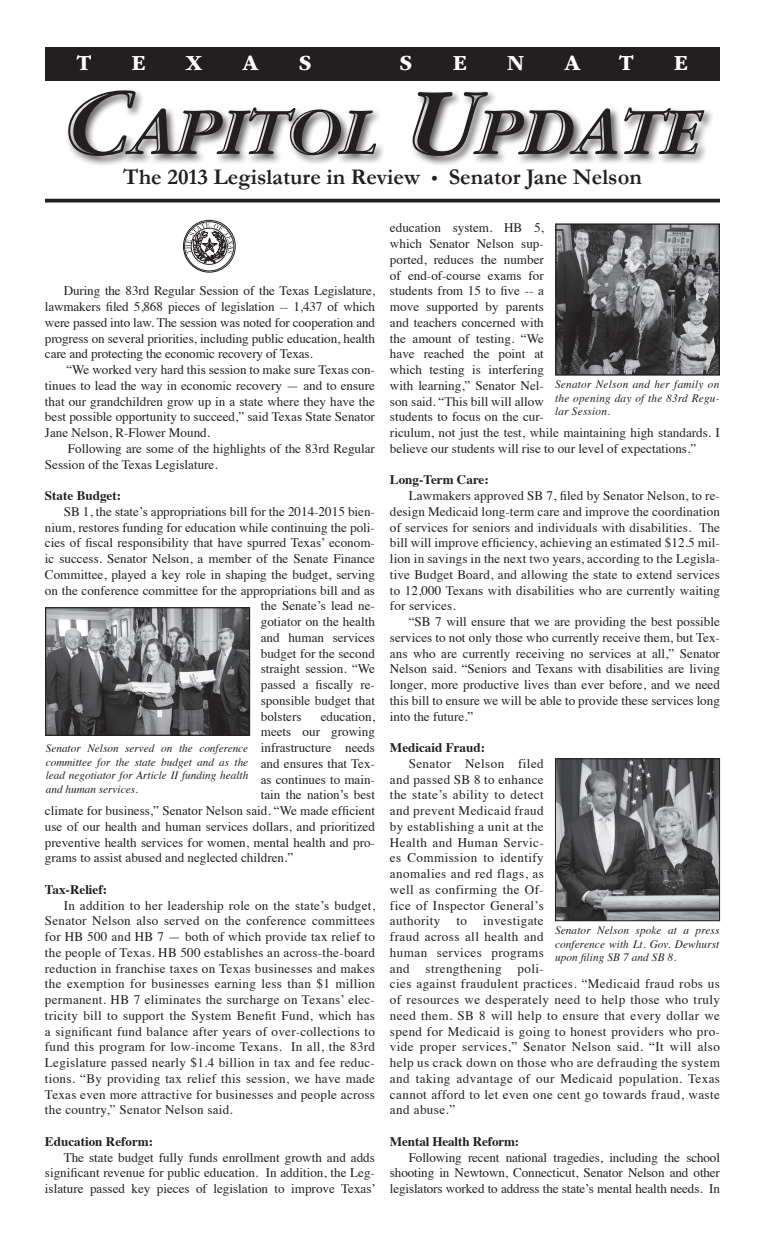
<style>
.page{position:relative;width:765px;height:1260px;background:#fff}
.page>*{position:absolute;margin:0;border:0;box-sizing:border-box;transform-origin:0 0}
.t1{font:63.88px "Garamond Std Handtooled Bd It";color:#231f20}
.t2{font:700 22.5px "Garamond";color:#231f20}
.t3{font:700 22.5px "ITC Garamond Std";color:#fff}
.t4{font:13.12px/15.8px "Times";color:#231f20;text-align:justify}
.t5{font:13.12px/15.8px "Times";letter-spacing:.03em;color:#231f20}
.t6{font:700 13.12px "Times";color:#231f20}
.t7{font:italic 11.25px/13.5px "Times";letter-spacing:.01em;color:#231f20;text-align:justify}
.s1{font-size:91.25px}
.s2{font-size:17.5px}
</style>
<div class="page">
<div style="left:65px;top:88px;width:649px;height:79px;background:#231f20;opacity:.75"></div>
<div style="left:45px;top:47px;width:675px;height:33px;background:#231f20"></div>
<hr style="left:45px;top:199px;width:675px;height:3px;background:#231f20">
<div style="left:183px;top:220px;width:53px;height:52px;border:1px solid #231f20;border-radius:50%"></div>
<div style="left:184px;top:222px;width:50px;height:49px;border:1px solid #231f20;border-radius:50%"></div>
<div style="left:191px;top:228px;width:36px;height:36px;border:1px solid #231f20;border-radius:50%"></div>
<svg style="left:186px;top:223px;width:47px;height:40px"></svg>
<img style="left:47px;top:609px;width:201px;height:125px">
<div style="left:45px;top:607px;width:205px;height:129px;border:1px solid #231f20"></div>
<img style="left:557px;top:225px;width:161px;height:149px">
<div style="left:555px;top:223px;width:165px;height:153px;border:1px solid #231f20"></div>
<img style="left:557px;top:760px;width:161px;height:159px">
<div style="left:555px;top:758px;width:165px;height:163px;border:1px solid #231f20"></div>
<h2 class="t3" style="left:77px;top:51px;width:16px">T</h2>
<h2 class="t3" style="left:131px;top:51px;width:16px">E</h2>
<h2 class="t3" style="left:186px;top:51px;width:18px">X</h2>
<h2 class="t3" style="left:243px;top:51px;width:17px">A</h2>
<h2 class="t3" style="left:299px;top:51px;width:14px">S</h2>
<h2 class="t3" style="left:400px;top:51px;width:13px">S</h2>
<h2 class="t3" style="left:453px;top:51px;width:16px">E</h2>
<h2 class="t3" style="left:507px;top:51px;width:18px">N</h2>
<h2 class="t3" style="left:564px;top:51px;width:17px">A</h2>
<h2 class="t3" style="left:619px;top:51px;width:16px">T</h2>
<h2 class="t3" style="left:674px;top:51px;width:16px">E</h2>
<h1 class="t1" style="left:65px;top:93px;width:636px"><span class="s1">C</span>APITOL <span class="s1">U</span>PDATE</h1>
<h2 class="t2" style="left:123px;top:164px;width:520px">The 2013 Legislature in Review <span class="s2">•</span> Senator Jane Nelson</h2>
<p class="t4" style="left:45px;top:282px;width:332px;text-indent:19px">During the 83rd Regular Session of the Texas Legislature, lawmakers filed 5,868 pieces of legislation -- 1,437 of which were passed into law. The session was noted for cooperation and progress on several priorities, including public education, health care and protecting the economic recovery of Texas.</p>
<p class="t4" style="left:45px;top:361px;width:332px;text-indent:21px">“We worked very hard this session to make sure Texas con&shy;tinues to lead the way in economic recovery — and to ensure that our grandchildren grow up in a state where they have the best possible opportunity to succeed,” said Texas State Senator Jane Nelson, R-Flower Mound.</p>
<p class="t4" style="left:45px;top:440px;width:332px;text-indent:23px">Following are some of the highlights of the 83rd Regular<br>Session of the Texas Legislature.</p>
<p class="t6" style="left:45px;top:483px;width:78px">State Budget:</p>
<p class="t4" style="left:64px;top:503px;width:313px">SB 1, the state’s appropriations bill for the 2014-2015 bien-</p>
<p class="t4" style="left:45px;top:518px;width:332px">nium, restores funding for education while continuing the poli-</p>
<p class="t4" style="left:45px;top:534px;width:332px">cies of fiscal responsibility that have spurred Texas’ econom-</p>
<p class="t4" style="left:45px;top:550px;width:332px">ic success. Senator Nelson, a member of the Senate Finance</p>
<p class="t4" style="left:45px;top:566px;width:331px">Committee, played a key role in shaping the budget, serving</p>
<p class="t4" style="left:45px;top:581px;width:332px">on the conference committee for the appropriations bill and as</p>
<p class="t4" style="left:261px;top:597px;width:116px">the Senate’s lead ne-</p>
<p class="t4" style="left:261px;top:613px;width:116px">gotiator on the health</p>
<p class="t4" style="left:261px;top:629px;width:116px">and human services</p>
<p class="t4" style="left:261px;top:644px;width:116px">budget for the second</p>
<p class="t4" style="left:261px;top:660px;width:116px">straight session. “We</p>
<p class="t4" style="left:261px;top:676px;width:116px">passed a fiscally re-</p>
<p class="t4" style="left:261px;top:692px;width:116px">sponsible budget that</p>
<p class="t4" style="left:261px;top:707px;width:42px">bolsters</p>
<p class="t4" style="left:321px;top:707px;width:56px">education,</p>
<p class="t4" style="left:261px;top:723px;width:116px">meets our growing</p>
<p class="t4" style="left:261px;top:739px;width:116px">infrastructure needs</p>
<p class="t4" style="left:261px;top:755px;width:116px">and ensures that Tex-</p>
<p class="t4" style="left:261px;top:770px;width:116px">as continues to main-</p>
<p class="t4" style="left:261px;top:786px;width:116px">tain the nation’s best</p>
<p class="t4" style="left:45px;top:802px;width:332px">climate for business,” Senator Nelson said. “We made efficient</p>
<p class="t4" style="left:45px;top:818px;width:332px">use of our health and human services dollars, and prioritized</p>
<p class="t4" style="left:45px;top:833px;width:331px">preventive health services for women, mental health and pro-</p>
<p class="t4" style="left:45px;top:849px;width:250px">grams to assist abused and neglected children.”</p>
<p class="t6" style="left:45px;top:877px;width:64px">Tax-Relief:</p>
<p class="t4" style="left:45px;top:896px;width:332px;text-indent:19px">In addition to her leadership role on the state’s budget, Senator Nelson also served on the conference committees for HB 500 and HB 7 — both of which provide tax relief to the people of Texas. HB 500 establishes an across-the-board reduction in franchise taxes on Texas businesses and makes the exemption for businesses earning less than $1 million permanent. HB 7 eliminates the surcharge on Texans’ elec&shy;tricity bill to support the System Benefit Fund, which has a significant fund balance after years of over-collections to fund this program for low-income Texans. In all, the 83rd Legislature passed nearly $1.4 billion in tax and fee reduc&shy;tions. “By providing tax relief this session, we have made Texas even more attractive for businesses and people across the country,” Senator Nelson said.</p>
<p class="t6" style="left:45px;top:1129px;width:110px">Education Reform:</p>
<p class="t4" style="left:45px;top:1148px;width:332px;text-indent:19px">The state budget fully funds enrollment growth and adds significant revenue for public education. In addition, the Leg&shy;islature passed key pieces of legislation to improve Texas’</p>
<p class="t7" style="left:46px;top:741px;width:204px">Senator Nelson served on the conference committee for the state budget and as the lead negotiator for Article II funding health and human services.</p>
<p class="t4" style="left:390px;top:219px;width:331px;text-align:left">education system. HB 5,<br>which Senator Nelson sup-<br>ported, reduces the number<br>of end-of-course exams for<br>students from 15 to five -- a<br>move supported by parents<br>and teachers concerned with<br>the amount of testing. “We<br>have reached the point at<br>which testing is interfering<br>with learning,” Senator Nel-<br>son said. “This bill will allow<br>students to focus on the cur-<br>riculum, not just the test, while maintaining high standards. I believe our students will rise to our level of expectations.”</p>
<p class="t6" style="left:390px;top:467px;width:100px">Long-Term Care:</p>
<p class="t4" style="left:390px;top:487px;width:332px;text-indent:19px">Lawmakers approved SB 7, filed by Senator Nelson, to re&shy;design Medicaid long-term care and improve the coordination of services for seniors and individuals with disabilities. The bill will improve efficiency, achieving an estimated $12.5 mil&shy;lion in savings in the next two years, according to the Legisla&shy;tive Budget Board, and allowing the state to extend services to 12,000 Texans with disabilities who are currently waiting for services.</p>
<p class="t4" style="left:390px;top:613px;width:332px;text-indent:19px">“SB 7 will ensure that we are providing the best possible services to not only those who currently receive them, but Tex&shy;ans who are currently receiving no services at all,” Senator Nelson said. “Seniors and Texans with disabilities are living longer, more productive lives than ever before, and we need this bill to ensure we will be able to provide these services long into the future.”</p>
<p class="t6" style="left:390px;top:735px;width:97px">Medicaid Fraud:</p>
<p class="t5" style="left:390px;top:754px;width:332px;text-indent:19px">Senator Nelson filed<br>and passed SB 8 to enhance<br>the state’s ability to detect<br>and prevent Medicaid fraud<br>by establishing a unit at the<br>Health and Human Servic-<br>es Commission to identify<br>anomalies and red flags, as<br>well as confirming the Of-<br>fice of Inspector General’s<br>authority to investigate<br>fraud across all health and<br>human services programs<br>and strengthening poli-<br>cies against fraudulent practices. “Medicaid fraud robs us of resources we desperately need to help those who truly need them. SB 8 will help to ensure that every dollar we spend for Medicaid is going to honest providers who pro&shy;vide proper services,” Senator Nelson said. “It will also help us crack down on those who are defrauding the system and taking advantage of our Medicaid population. Texas cannot afford to let even one cent go towards fraud, waste and abuse.”</p>
<p class="t6" style="left:390px;top:1129px;width:131px">Mental Health Reform:</p>
<p class="t4" style="left:390px;top:1148px;width:332px;text-indent:19px">Following recent national tragedies, including the school shooting in Newtown, Connecticut, Senator Nelson and other legislators worked to address the state’s mental health needs. In</p>
<p class="t7" style="left:555px;top:377px;width:166px">Senator Nelson and her family on the opening day of the 83rd Regu&shy;lar Session.</p>
<p class="t7" style="left:555px;top:923px;width:166px">Senator Nelson spoke at a press conference with Lt. Gov. Dewhurst upon filing SB 7 and SB 8.</p>
</div>
